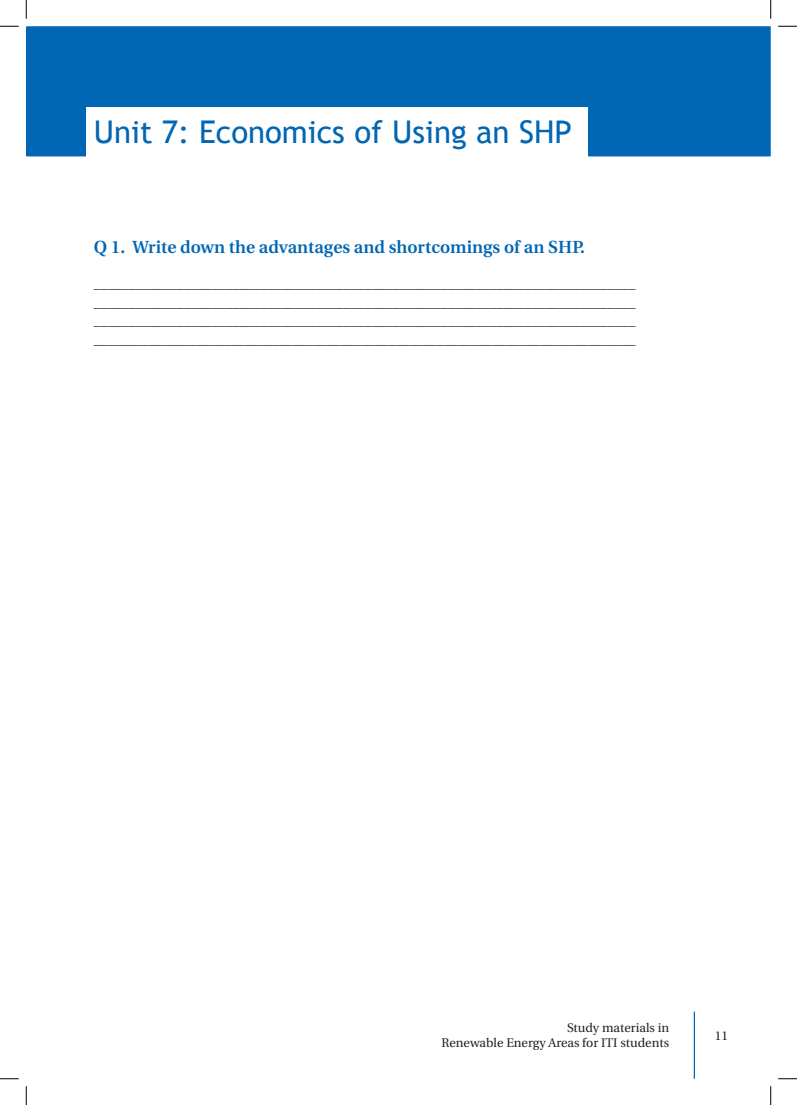
<style>
.page{position:relative;width:797px;height:1105px;background:#fff}
.page>*{position:absolute;margin:0;border:0;box-sizing:border-box;transform-origin:0 0}
.t1{font:31.25px "Trebuchet MS";color:#0166b3}
.t2{font:600 17.5px "Utopia";color:#0166b3}
.t3{font:13.75px/18.5px "Utopia";color:#231f20;text-align:justify}
.t4{font:12.5px/15px "Utopia";color:#231f20;text-align:right}
</style>
<div class="page">
<hr style="left:693px;top:1011px;width:2px;height:68px;background:#0166b3">
<div style="left:27px;top:27px;width:743px;height:129px;background:#0166b3"></div>
<div style="left:26px;top:26px;width:744px;height:130px;border:1px solid #0166b3"></div>
<div style="left:86px;top:107px;width:502px;height:53px;background:#fff"></div>
<svg style="left:0;top:25px;width:19px;height:2px"></svg>
<svg style="left:778px;top:25px;width:19px;height:2px"></svg>
<svg style="left:0;top:1078px;width:19px;height:1px"></svg>
<svg style="left:778px;top:1078px;width:19px;height:1px"></svg>
<svg style="left:25px;top:0;width:2px;height:19px"></svg>
<svg style="left:25px;top:1086px;width:2px;height:19px"></svg>
<svg style="left:770px;top:0;width:1px;height:19px"></svg>
<svg style="left:770px;top:1086px;width:1px;height:19px"></svg>
<h1 class="t1" style="left:94px;top:113px;width:479px">Unit 7: Economics of Using an SHP</h1>
<p class="t2" style="left:94px;top:237px;width:492px">Q 1. Write down the advantages and shortcomings of an SHP.</p>
<p class="t3" style="left:94px;top:275px;width:543px">______________________________________________________________________________ ______________________________________________________________________________ ______________________________________________________________________________ _______________________________________________________________________________</p>
<p class="t4" style="left:441px;top:1020px;width:229px">Study materials in<br>Renewable Energy Areas for ITI students</p>
<p class="t4" style="left:715px;top:1028px;width:15px">11</p>
</div>
